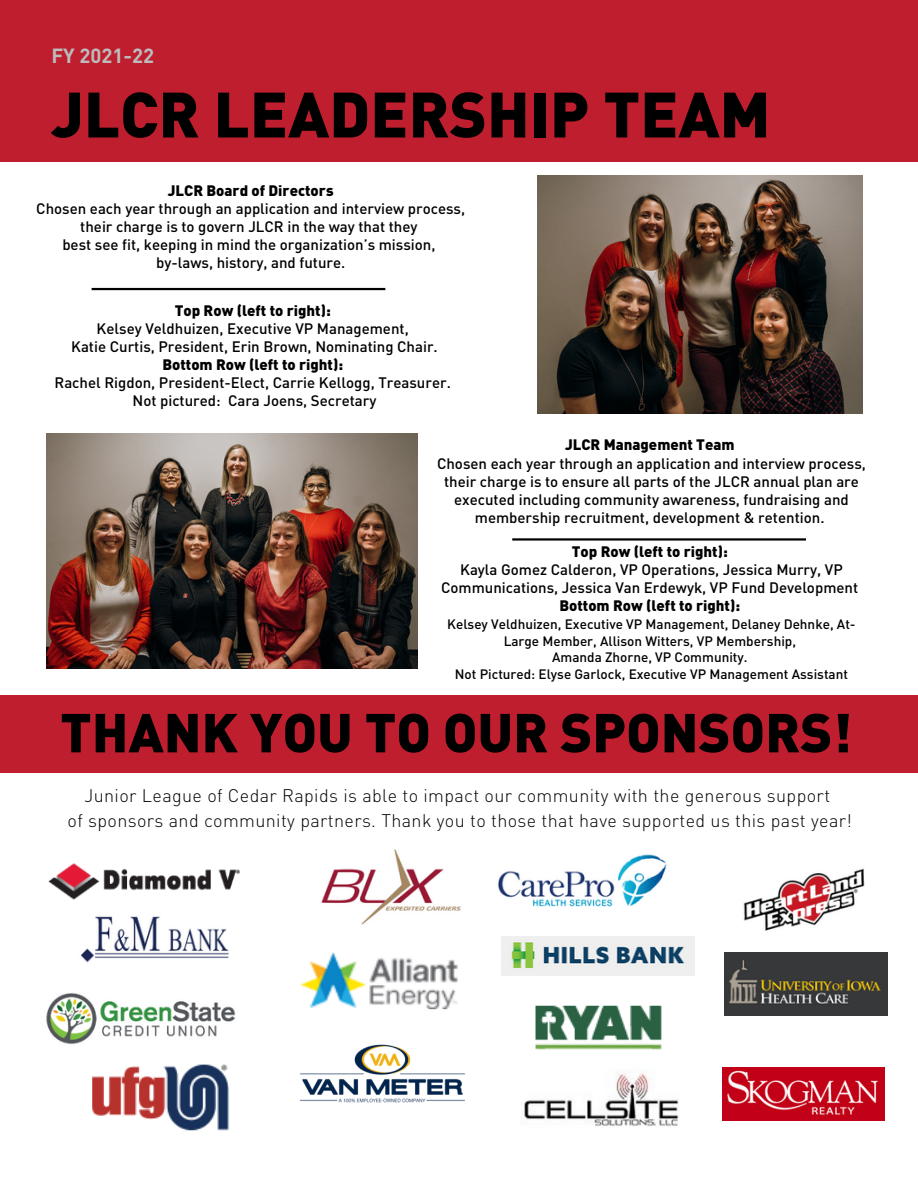
<style>
.page{position:relative;width:918px;height:1188px;background:#fff}
.page>*{position:absolute;margin:0;border:0;box-sizing:border-box;transform-origin:0 0}
.t1{font:900 63px "DINOT";color:#000}
.t2{font:900 54px "DINOT";color:#000}
.t3{font:700 20.25px "DINOT";color:#bcbcbc}
.t4{font:300 18px/24.8px "DINOT";letter-spacing:.02em;color:#000;text-align:center}
.t5{font:500 15px/18px "DINOT";color:#000;text-align:center}
.t6{font:900 15px "DINOT";color:#000}
.t7{font:500 13.5px/16.8px "DINOT";color:#000;text-align:center}
</style>
<div class="page">
<div style="left:0;top:0;width:918px;height:161px;background:#bf1e2e"></div>
<div style="left:0;top:695px;width:918px;height:78px;background:#bf1e2e"></div>
<img style="left:47px;top:433px;width:371px;height:235px">
<img style="left:537px;top:175px;width:325px;height:239px">
<hr style="left:512px;top:538px;width:294px;height:3px;background:#000">
<hr style="left:92px;top:288px;width:293px;height:2px;background:#000">
<img style="left:300px;top:1044px;width:165px;height:59px">
<img style="left:524px;top:1070px;width:155px;height:56px">
<img style="left:92px;top:1064px;width:137px;height:67px">
<img style="left:80px;top:916px;width:149px;height:47px">
<img style="left:48px;top:863px;width:192px;height:37px">
<img style="left:46px;top:993px;width:190px;height:52px">
<img style="left:300px;top:952px;width:158px;height:58px">
<img style="left:321px;top:850px;width:140px;height:75px">
<img style="left:501px;top:936px;width:194px;height:40px">
<img style="left:725px;top:952px;width:163px;height:63px">
<img style="left:743px;top:868px;width:122px;height:63px">
<img style="left:722px;top:1067px;width:162px;height:53px">
<img style="left:498px;top:854px;width:169px;height:53px">
<img style="left:535px;top:1005px;width:127px;height:45px">
<p class="t3" style="left:51px;top:42px;width:104px">FY 2021-22</p>
<p class="t1" style="left:51px;top:72px;width:721px">JLCR LEADERSHIP TEAM</p>
<h1 class="t6" style="left:168px;top:180px;width:167px">JLCR Board of Directors</h1>
<p class="t5" style="left:36px;top:199px;width:430px">Chosen each year through an application and interview process, their charge is to govern JLCR in the way that they</p>
<p class="t5" style="left:62px;top:235px;width:375px">best see fit, keeping in mind the organization’s mission,</p>
<p class="t5" style="left:156px;top:253px;width:191px">by-laws, history, and future.</p>
<p class="t6" style="left:175px;top:300px;width:158px">Top Row (left to right):</p>
<p class="t5" style="left:97px;top:319px;width:314px">Kelsey Veldhuizen, Executive VP Management,</p>
<p class="t5" style="left:71px;top:337px;width:368px">Katie Curtis, President, Erin Brown, Nominating Chair.</p>
<p class="t6" style="left:162px;top:354px;width:182px">Bottom Row (left to right):</p>
<p class="t5" style="left:55px;top:373px;width:398px">Rachel Rigdon, President-Elect, Carrie Kellogg, Treasurer.</p>
<p class="t5" style="left:133px;top:391px;width:245px">Not pictured: Cara Joens, Secretary</p>
<p class="t6" style="left:565px;top:434px;width:171px">JLCR Management Team</p>
<p class="t5" style="left:437px;top:454px;width:430px">Chosen each year through an application and interview process, their charge is to ensure all parts of the JLCR annual plan are executed including community awareness, fundraising and membership recruitment, development &amp; retention.</p>
<p class="t6" style="left:572px;top:541px;width:158px">Top Row (left to right):</p>
<p class="t5" style="left:441px;top:560px;width:419px">Kayla Gomez Calderon, VP Operations, Jessica Murry, VP<br>Communications, Jessica Van Erdewyk, VP Fund Development</p>
<p class="t6" style="left:559px;top:595px;width:182px">Bottom Row (left to right):</p>
<p class="t7" style="left:447px;top:615px;width:410px">Kelsey Veldhuizen, Executive VP Management, Delaney Dehnke, At-<br>Large Member, Allison Witters, VP Membership,</p>
<p class="t7" style="left:552px;top:649px;width:197px">Amanda Zhorne, VP Community.</p>
<p class="t7" style="left:455px;top:666px;width:395px">Not Pictured: Elyse Garlock, Executive VP Management Assistant</p>
<p class="t2" style="left:60px;top:696px;width:793px">THANK YOU TO OUR SPONSORS!</p>
<p class="t4" style="left:68px;top:783px;width:786px">Junior League of Cedar Rapids is able to impact our community with the generous support<br>of sponsors and community partners. Thank you to those that have supported us this past year!</p>
</div>
